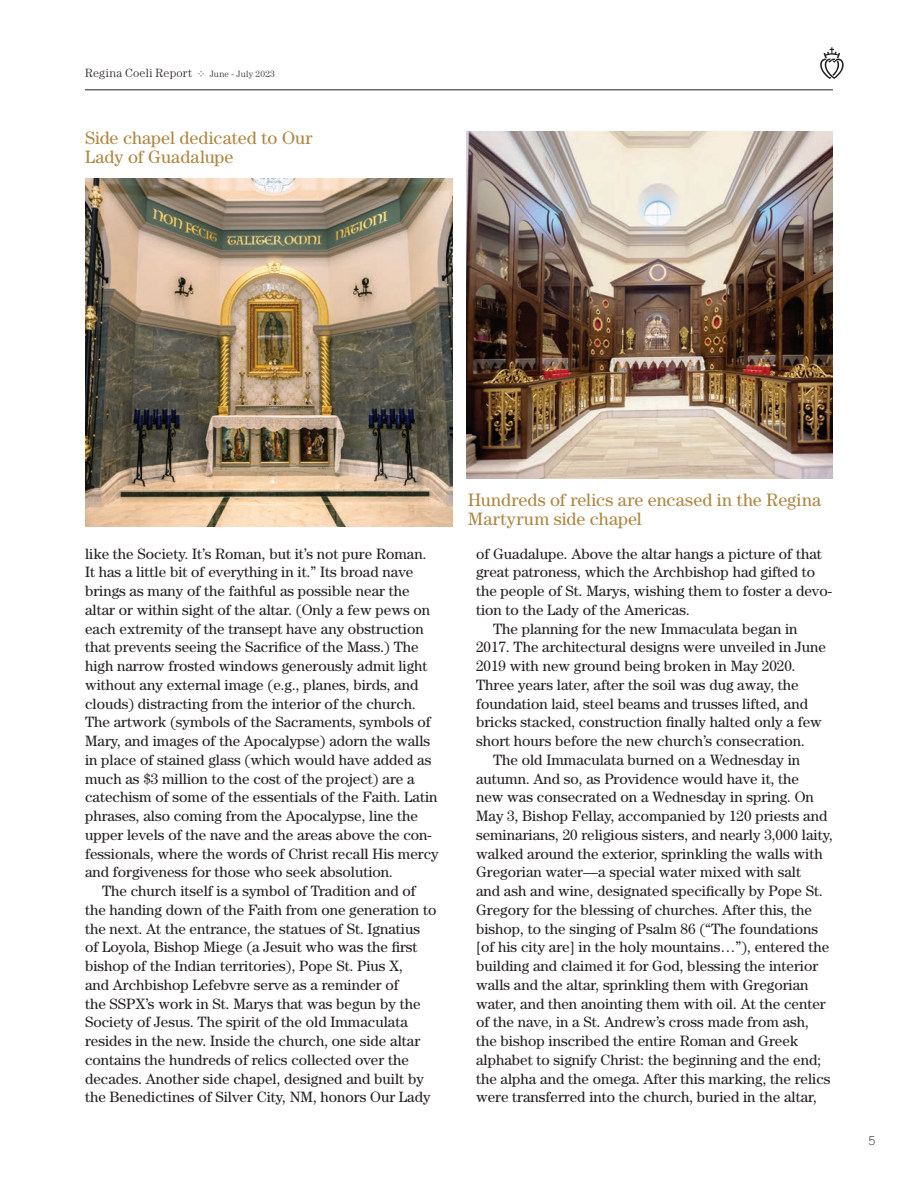
<style>
.page{position:relative;width:918px;height:1188px;background:#fff}
.page>*{position:absolute;margin:0;border:0;box-sizing:border-box;transform-origin:0 0}
.t1{font:18px/18.8px "Century Std";letter-spacing:.005em;color:#ae8642}
.t2{font:15px "Century Std";color:#231f20}
.t3{font:300 12px "Century Std";letter-spacing:.02em;color:#231f20}
.t4{font:300 12px "Benton Sans";color:#231f20}
.t5{font:300 9px "Century Std";letter-spacing:.025em;color:#231f20}
</style>
<div class="page">
<svg style="left:198px;top:71px;width:6px;height:5px"></svg>
<hr style="left:85px;top:90px;width:748px;height:1px;background:#231f20">
<svg style="left:820px;top:47px;width:24px;height:32px"></svg>
<img style="left:85px;top:178px;width:367px;height:348px">
<img style="left:466px;top:132px;width:367px;height:346px">
<p class="t3" style="left:85px;top:66px;width:109px">Regina Coeli Report</p>
<p class="t5" style="left:210px;top:69px;width:67px">June - July 2023</p>
<p class="t1" style="left:85px;top:128px;width:229px">Side chapel dedicated to Our<br>Lady of Guadalupe</p>
<p class="t2" style="left:85px;top:545px;width:343px">like the Society. It’s Roman, but it’s not pure Roman.</p>
<p class="t2" style="left:85px;top:563px;width:330px">It has a little bit of everything in it.” Its broad nave</p>
<p class="t2" style="left:85px;top:582px;width:326px">brings as many of the faithful as possible near the</p>
<p class="t2" style="left:85px;top:601px;width:347px">altar or within sight of the altar. (Only a few pews on</p>
<p class="t2" style="left:85px;top:620px;width:340px">each extremity of the transept have any obstruction</p>
<p class="t2" style="left:85px;top:638px;width:335px">that prevents seeing the Sacrifice of the Mass.) The</p>
<p class="t2" style="left:85px;top:657px;width:344px">high narrow frosted windows generously admit light</p>
<p class="t2" style="left:85px;top:676px;width:335px">without any external image (e.g., planes, birds, and</p>
<p class="t2" style="left:85px;top:695px;width:332px">clouds) distracting from the interior of the church.</p>
<p class="t2" style="left:85px;top:713px;width:347px">The artwork (symbols of the Sacraments, symbols of</p>
<p class="t2" style="left:85px;top:732px;width:347px">Mary, and images of the Apocalypse) adorn the walls</p>
<p class="t2" style="left:85px;top:751px;width:348px">in place of stained glass (which would have added as</p>
<p class="t2" style="left:85px;top:770px;width:331px">much as $3 million to the cost of the project) are a</p>
<p class="t2" style="left:85px;top:788px;width:354px">catechism of some of the essentials of the Faith. Latin</p>
<p class="t2" style="left:85px;top:807px;width:334px">phrases, also coming from the Apocalypse, line the</p>
<p class="t2" style="left:85px;top:826px;width:348px">upper levels of the nave and the areas above the con-</p>
<p class="t2" style="left:85px;top:845px;width:355px">fessionals, where the words of Christ recall His mercy</p>
<p class="t2" style="left:85px;top:863px;width:309px">and forgiveness for those who seek absolution.</p>
<p class="t2" style="left:102px;top:882px;width:315px">The church itself is a symbol of Tradition and of</p>
<p class="t2" style="left:85px;top:901px;width:353px">the handing down of the Faith from one generation to</p>
<p class="t2" style="left:85px;top:920px;width:337px">the next. At the entrance, the statues of St. Ignatius</p>
<p class="t2" style="left:85px;top:938px;width:334px">of Loyola, Bishop Miege (a Jesuit who was the first</p>
<p class="t2" style="left:85px;top:957px;width:319px">bishop of the Indian territories), Pope St. Pius X,</p>
<p class="t2" style="left:85px;top:976px;width:315px">and Archbishop Lefebvre serve as a reminder of</p>
<p class="t2" style="left:85px;top:995px;width:337px">the SSPX’s work in St. Marys that was begun by the</p>
<p class="t2" style="left:85px;top:1013px;width:324px">Society of Jesus. The spirit of the old Immaculata</p>
<p class="t2" style="left:85px;top:1032px;width:337px">resides in the new. Inside the church, one side altar</p>
<p class="t2" style="left:85px;top:1051px;width:325px">contains the hundreds of relics collected over the</p>
<p class="t2" style="left:85px;top:1070px;width:340px">decades. Another side chapel, designed and built by</p>
<p class="t2" style="left:85px;top:1088px;width:347px">the Benedictines of Silver City, NM, honors Our Lady</p>
<p class="t1" style="left:468px;top:490px;width:354px">Hundreds of relics are encased in the Regina<br>Martyrum side chapel</p>
<p class="t2" style="left:476px;top:545px;width:347px">of Guadalupe. Above the altar hangs a picture of that</p>
<p class="t2" style="left:476px;top:563px;width:341px">great patroness, which the Archbishop had gifted to</p>
<p class="t2" style="left:476px;top:582px;width:357px">the people of St. Marys, wishing them to foster a devo-</p>
<p class="t2" style="left:476px;top:601px;width:215px">tion to the Lady of the Americas.</p>
<p class="t2" style="left:493px;top:620px;width:306px">The planning for the new Immaculata began in</p>
<p class="t2" style="left:476px;top:638px;width:352px">2017. The architectural designs were unveiled in June</p>
<p class="t2" style="left:476px;top:657px;width:321px">2019 with new ground being broken in May 2020.</p>
<p class="t2" style="left:476px;top:676px;width:324px">Three years later, after the soil was dug away, the</p>
<p class="t2" style="left:476px;top:695px;width:334px">foundation laid, steel beams and trusses lifted, and</p>
<p class="t2" style="left:476px;top:713px;width:347px">bricks stacked, construction finally halted only a few</p>
<p class="t2" style="left:476px;top:732px;width:330px">short hours before the new church’s consecration.</p>
<p class="t2" style="left:493px;top:751px;width:309px">The old Immaculata burned on a Wednesday in</p>
<p class="t2" style="left:476px;top:770px;width:324px">autumn. And so, as Providence would have it, the</p>
<p class="t2" style="left:476px;top:788px;width:339px">new was consecrated on a Wednesday in spring. On</p>
<p class="t2" style="left:476px;top:807px;width:353px">May 3, Bishop Fellay, accompanied by 120 priests and</p>
<p class="t2" style="left:476px;top:826px;width:358px">seminarians, 20 religious sisters, and nearly 3,000 laity,</p>
<p class="t2" style="left:476px;top:845px;width:348px">walked around the exterior, sprinkling the walls with</p>
<p class="t2" style="left:476px;top:863px;width:327px">Gregorian water—a special water mixed with salt</p>
<p class="t2" style="left:476px;top:882px;width:348px">and ash and wine, designated specifically by Pope St.</p>
<p class="t2" style="left:476px;top:901px;width:337px">Gregory for the blessing of churches. After this, the</p>
<p class="t2" style="left:476px;top:920px;width:344px">bishop, to the singing of Psalm 86 (“The foundations</p>
<p class="t2" style="left:476px;top:938px;width:355px">[of his city are] in the holy mountains…”), entered the</p>
<p class="t2" style="left:476px;top:957px;width:344px">building and claimed it for God, blessing the interior</p>
<p class="t2" style="left:476px;top:976px;width:334px">walls and the altar, sprinkling them with Gregorian</p>
<p class="t2" style="left:476px;top:995px;width:351px">water, and then anointing them with oil. At the center</p>
<p class="t2" style="left:476px;top:1013px;width:334px">of the nave, in a St. Andrew’s cross made from ash,</p>
<p class="t2" style="left:476px;top:1032px;width:324px">the bishop inscribed the entire Roman and Greek</p>
<p class="t2" style="left:476px;top:1051px;width:347px">alphabet to signify Christ: the beginning and the end;</p>
<p class="t2" style="left:476px;top:1070px;width:356px">the alpha and the omega. After this marking, the relics</p>
<p class="t2" style="left:476px;top:1088px;width:342px">were transferred into the church, buried in the altar,</p>
<p class="t4" style="left:869px;top:1134px;width:8px">5</p>
</div>
